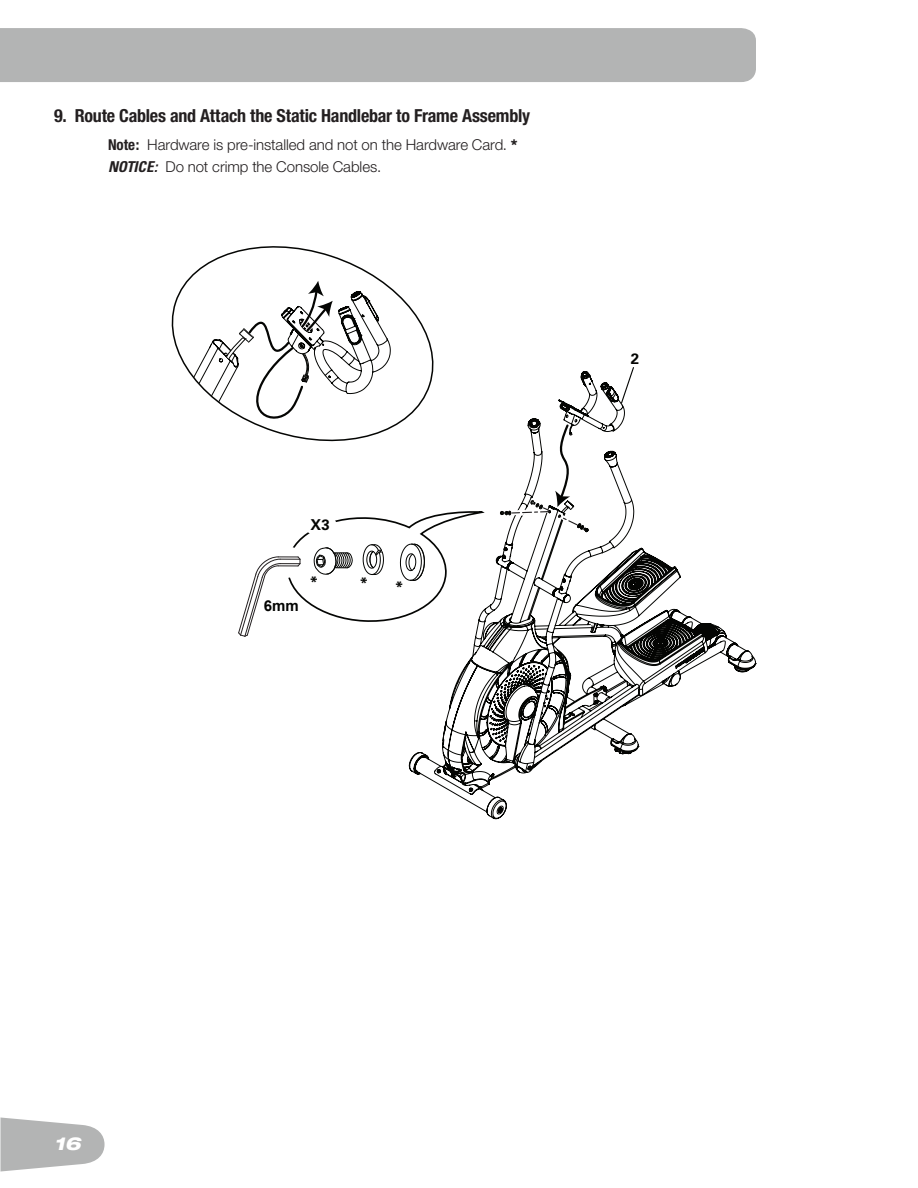
<style>
.page{position:relative;width:918px;height:1188px;background:#fff}
.page>*{position:absolute;margin:0;border:0;box-sizing:border-box;transform-origin:0 0}
.t1{font:700 condensed 18px "Helvetica Neue";letter-spacing:-.01em;color:#231f20}
.t2{font:italic 800 expanded 18px "Helvetica Neue";color:#fff}
.t3{font:300 15px/21.6px "Helvetica Neue";letter-spacing:-.005em;color:#231f20}
.t4{font:700 15px "Univers";color:#040503}
.t5{font:700 15px "Arial";color:#040503}
.s1{font-weight:700;font-stretch:condensed}
.s2{font-weight:900;font-stretch:condensed}
.s3{font-family:"Univers";font-weight:700;font-style:italic;font-stretch:condensed}
</style>
<div class="page">
<div style="left:0;top:28px;width:756px;height:54px;background:#b3b4b4"></div>
<svg style="left:0;top:1118px;width:105px;height:54px"></svg>
<svg style="left:409px;top:512px;width:347px;height:307px"></svg>
<svg style="left:238px;top:511px;width:246px;height:126px"></svg>
<svg style="left:171px;top:246px;width:263px;height:196px"></svg>
<svg style="left:500px;top:367px;width:135px;height:165px"></svg>
<svg style="left:193px;top:281px;width:198px;height:150px"></svg>
<p class="t1" style="left:54px;top:109px;width:478px">9. Route Cables and Attach the Static Handlebar to Frame Assembly</p>
<p class="t3" style="left:108px;top:136px;width:411px"><span class="s1">Note:</span> Hardware is pre-installed and not on the Hardware Card. <span class="s2">*<br></span><span class="s3">NOTICE:</span> Do not crimp the Console Cables.</p>
<p class="t4" style="left:311px;top:518px;width:21px">X3</p>
<p class="t5" style="left:264px;top:600px;width:37px">6mm</p>
<p class="t4" style="left:310px;top:576px;width:10px">*</p>
<p class="t4" style="left:360px;top:578px;width:45px">* *</p>
<p class="t4" style="left:631px;top:353px;width:10px">2</p>
<p class="t2" style="left:54px;top:1133px;width:28px">16</p>
</div>
